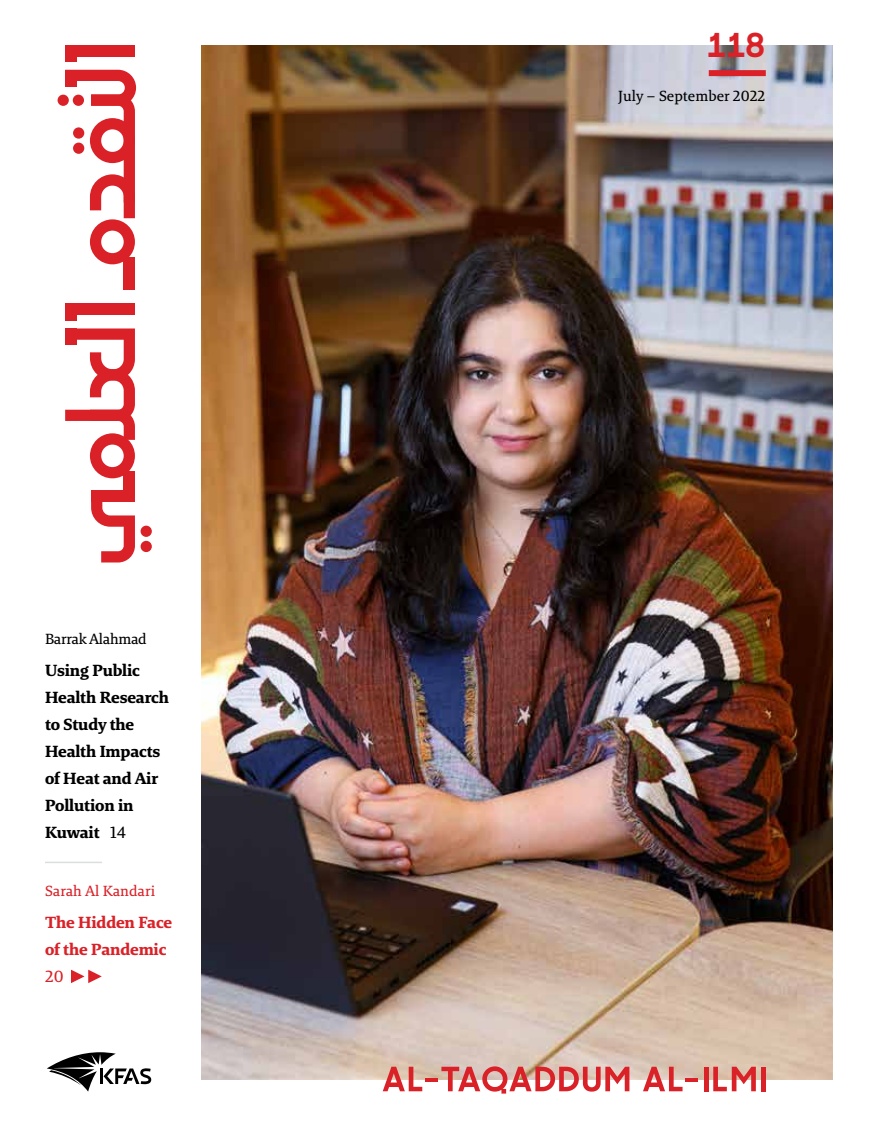
<style>
.page{position:relative;width:878px;height:1125px;background:#fff}
.page>*{position:absolute;margin:0;border:0;box-sizing:border-box;transform-origin:0 0}
.t1{font:700 33px "Sharp Sans Display No 1";color:#da2128}
.t2{font:700 16.5px/27px "Brando Arabic";letter-spacing:-.01em;color:#000}
.t3{font:700 16.5px/27px "Brando Arabic";letter-spacing:-.01em;color:#da2128}
.t4{font:16.5px "Brando Arabic Text";color:#da2128}
.t5{font:15px "Brando Arabic Text";letter-spacing:-.005em;color:#000}
.t6{font:15px "Brando Arabic Text";color:#da2128}
.s1{font-family:"Brando Arabic Text";font-weight:400}
</style>
<div class="page">
<img style="left:202px;top:45px;width:631px;height:1035px">
<div style="left:141px;top:541px;width:11px;height:11px;background:#da2128;border-radius:50%"></div>
<div style="left:141px;top:526px;width:11px;height:11px;background:#da2128;border-radius:50%"></div>
<div style="left:58px;top:95px;width:11px;height:11px;background:#da2128;border-radius:50%"></div>
<div style="left:65px;top:45px;width:70px;height:11px;background:#da2128"></div>
<div style="left:65px;top:45px;width:11px;height:17px;background:#da2128"></div>
<div style="left:124px;top:257px;width:11px;height:33px;background:#da2128"></div>
<svg style="left:65px;top:70px;width:71px;height:194px"></svg>
<div style="left:65px;top:304px;width:70px;height:11px;background:#da2128"></div>
<div style="left:65px;top:304px;width:11px;height:17px;background:#da2128"></div>
<div style="left:124px;top:471px;width:11px;height:24px;background:#da2128"></div>
<svg style="left:65px;top:328px;width:70px;height:150px"></svg>
<svg style="left:91px;top:491px;width:44px;height:71px"></svg>
<svg style="left:47px;top:1052px;width:104px;height:40px"></svg>
<svg style="left:383px;top:1067px;width:39px;height:24px"></svg>
<hr style="left:425px;top:1078px;width:12px;height:4px;background:#da2128">
<svg style="left:643px;top:1067px;width:39px;height:24px"></svg>
<hr style="left:685px;top:1078px;width:12px;height:4px;background:#da2128">
<hr style="left:704px;top:1067px;width:4px;height:24px;background:#da2128">
<svg style="left:713px;top:1067px;width:42px;height:24px"></svg>
<div style="left:760px;top:1067px;width:5px;height:24px;background:#da2128"></div>
<svg style="left:441px;top:1066px;width:188px;height:28px"></svg>
<div style="left:708px;top:70px;width:57px;height:6px;background:#da2128"></div>
<hr style="left:45px;top:862px;width:57px;height:1px;background:#dcddde">
<svg style="left:71px;top:970px;width:31px;height:13px"></svg>
<p class="t5" style="left:45px;top:629px;width:103px">Barrak Alahmad</p>
<p class="t2" style="left:45px;top:656px;width:126px">Using Public<br>Health Research to Study the<br>Health Impacts of Heat and Air<br>Pollution in<br>Kuwait <span class="s1">14</span></p>
<p class="t6" style="left:45px;top:881px;width:112px">Sarah Al Kandari</p>
<p class="t3" style="left:45px;top:908px;width:129px">The Hidden Face of the Pandemic</p>
<p class="t4" style="left:45px;top:965px;width:20px">20</p>
<h1 class="t1" style="left:707px;top:18px;width:59px">118</h1>
<p class="t5" style="left:618px;top:86px;width:149px">July – September 2022</p>
</div>
